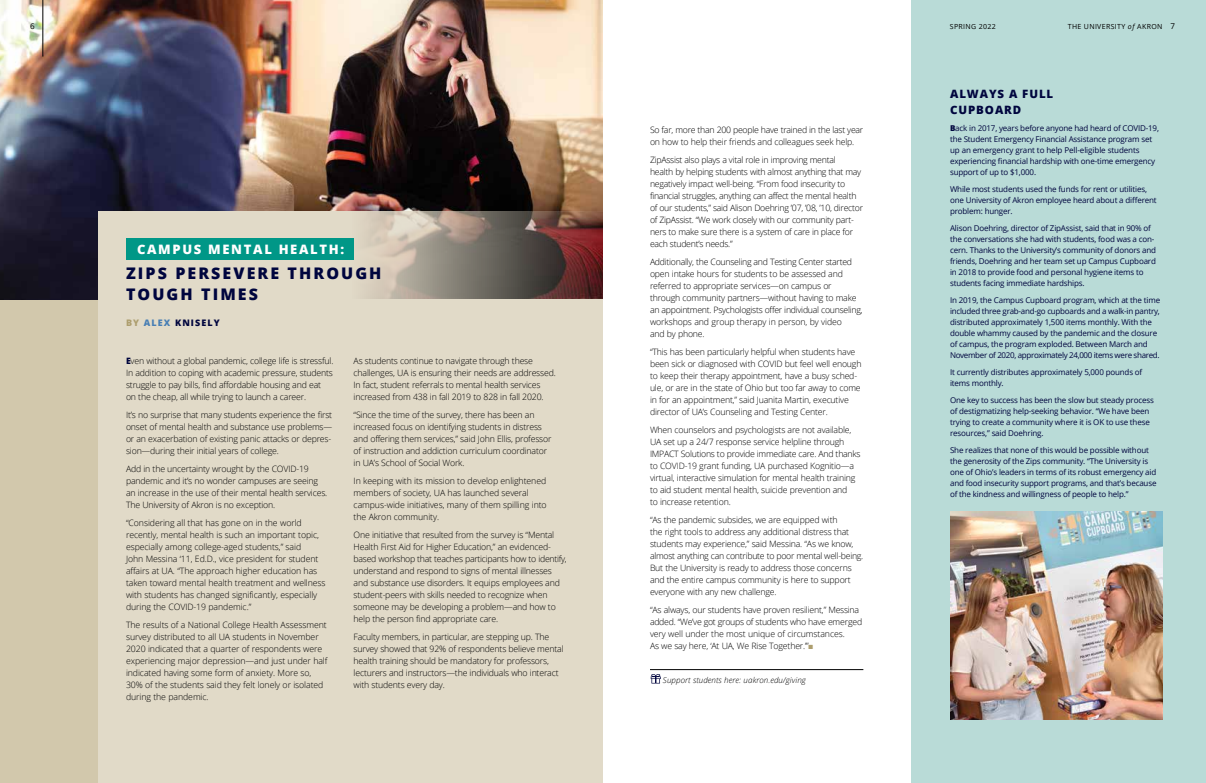
<style>
.page{position:relative;width:1206px;height:783px;background:#fff}
.page>*{position:absolute;margin:0;border:0;box-sizing:border-box;transform-origin:0 0}
.t1{font:800 16px/21px "Open Sans";letter-spacing:.13em;color:#00053e}
.t2{font:800 13px "Open Sans";letter-spacing:.13em;color:#fff}
.t3{font:800 11.5px/16px "Open Sans";letter-spacing:.08em;color:#00053e}
.t4{font:800 9px "Open Sans";letter-spacing:.12em;color:#00053e}
.t5{font:300 8.8px/12px "Open Sans";letter-spacing:-.02em;color:#000}
.t6{font:8px/11px "Open Sans";letter-spacing:-.02em;color:#00053e}
.t7{font:italic 300 8px "Open Sans";letter-spacing:.01em;color:#000}
.t8{font:8px "Open Sans";color:#000}
.t9{font:7px "Open Sans";letter-spacing:.05em;color:#000}
.s1{font-style:italic}
.s2{font-size:8px}
.s3{color:#ad9e6e}
.s4{color:#477eb4}
.s5{font-weight:800;color:#00053e}
.s6{font-weight:800}
</style>
<div class="page">
<div style="left:0;top:299px;width:102px;height:484px;background:#d2c8ac"></div>
<img style="left:0;top:0;width:603px;height:299px">
<div style="left:911px;top:0;width:295px;height:783px;background:#b9dbd7"></div>
<hr style="left:43px;top:0;width:1px;height:57px;background:#000">
<hr style="left:650px;top:669px;width:213px;height:1px;background:#000">
<svg style="left:651px;top:674px;width:10px;height:10px"></svg>
<img style="left:950px;top:512px;width:212px;height:208px">
<svg style="left:99px;top:212px;width:504px;height:87px;background:#b1a597"></svg>
<div style="left:99px;top:299px;width:504px;height:484px;background:#e1dac8"></div>
<div style="left:126px;top:239px;width:228px;height:21px;background:#009787"></div>
<p class="t8" style="left:30px;top:21px;width:6px">6</p>
<p class="t9" style="left:950px;top:22px;width:48px">SPRING 2022</p>
<p class="t9" style="left:1068px;top:22px;width:109px">THE UNIVERSITY <span class="s1">of</span> AKRON <span class="s2">7</span></p>
<h2 class="t2" style="left:137px;top:239px;width:209px">CAMPUS MENTAL HEALTH:</h2>
<h1 class="t1" style="left:126px;top:262px;width:257px">ZIPS PERSEVERE THROUGH<br>TOUGH TIMES</h1>
<p class="t4" style="left:126px;top:316px;width:95px"><span class="s3">BY</span> <span class="s4">ALEX</span> KNISELY</p>
<p class="t5" style="left:126px;top:354px;width:209px"><span class="s5">E</span>ven without a global pandemic, college life is stressful.<br>In addition to coping with academic pressure, students struggle to pay bills, find affordable housing and eat on the cheap, all while trying to launch a career.</p>
<p class="t5" style="left:126px;top:408px;width:208px;text-align:justify">It’s no surprise that many students experience the first onset of mental health and substance use problems— or an exacerbation of existing panic attacks or depres&shy;sion—during their initial years of college.</p>
<p class="t5" style="left:126px;top:462px;width:203px">Add in the uncertainty wrought by the COVID-19 pandemic and it’s no wonder campuses are seeing an increase in the use of their mental health services.<br>The University of Akron is no exception.</p>
<p class="t5" style="left:126px;top:516px;width:201px">“Considering all that has gone on in the world recently, mental health is such an important topic, especially among college-aged students,” said<br>John Messina ‘11, Ed.D., vice president for student affairs at UA. “The approach higher education has taken toward mental health treatment and wellness with students has changed significantly, especially during the COVID-19 pandemic.”</p>
<p class="t5" style="left:126px;top:618px;width:203px">The results of a National College Health Assessment survey distributed to all UA students in November 2020 indicated that a quarter of respondents were experiencing major depression—and just under half indicated having some form of anxiety. More so, 30% of the students said they felt lonely or isolated during the pandemic.</p>
<p class="t5" style="left:354px;top:354px;width:204px">As students continue to navigate through these challenges, UA is ensuring their needs are addressed.<br>In fact, student referrals to mental health services increased from 438 in fall 2019 to 828 in fall 2020.</p>
<p class="t5" style="left:354px;top:408px;width:199px">“Since the time of the survey, there has been an increased focus on identifying students in distress and offering them services,” said John Ellis, professor of instruction and addiction curriculum coordinator in UA’s School of Social Work.</p>
<p class="t5" style="left:354px;top:474px;width:195px">In keeping with its mission to develop enlightened members of society, UA has launched several campus-wide initiatives, many of them spilling into the Akron community.</p>
<p class="t5" style="left:354px;top:528px;width:215px">One initiative that resulted from the survey is “Mental Health First Aid for Higher Education,” an evidenced&shy;based workshop that teaches participants how to identify, understand and respond to signs of mental illnesses and substance use disorders. It equips employees and student-peers with skills needed to recognize when someone may be developing a problem—and how to help the person find appropriate care.</p>
<p class="t5" style="left:354px;top:630px;width:212px">Faculty members, in particular, are stepping up. The survey showed that 92% of respondents believe mental health training should be mandatory for professors, lecturers and instructors—the individuals who interact with students every day.</p>
<p class="t5" style="left:650px;top:124px;width:215px">So far, more than 200 people have trained in the last year on how to help their friends and colleagues seek help.</p>
<p class="t5" style="left:650px;top:154px;width:215px">ZipAssist also plays a vital role in improving mental<br>health by helping students with almost anything that may negatively impact well-being. “From food insecurity to financial struggles, anything can affect the mental health of our students,” said Alison Doehring ’07, ’08, ’10, director of ZipAssist. “We work closely with our community part&shy;ners to make sure there is a system of care in place for each student’s needs.”</p>
<p class="t5" style="left:650px;top:256px;width:214px">Additionally, the Counseling and Testing Center started open intake hours for students to be assessed and referred to appropriate services—on campus or through community partners—without having to make an appointment. Psychologists offer individual counseling, workshops and group therapy in person, by video<br>and by phone.</p>
<p class="t5" style="left:650px;top:346px;width:213px">“This has been particularly helpful when students have been sick or diagnosed with COVID but feel well enough to keep their therapy appointment, have a busy sched&shy;ule, or are in the state of Ohio but too far away to come in for an appointment,” said Juanita Martin, executive director of UA’s Counseling and Testing Center.</p>
<p class="t5" style="left:650px;top:424px;width:212px">When counselors and psychologists are not available, UA set up a 24/7 response service helpline through IMPACT Solutions to provide immediate care. And thanks to COVID-19 grant funding, UA purchased Kognitio—a virtual, interactive simulation for mental health training to aid student mental health, suicide prevention and<br>to increase retention.</p>
<p class="t5" style="left:650px;top:514px;width:215px">“As the pandemic subsides, we are equipped with<br>the right tools to address any additional distress that students may experience,” said Messina. “As we know, almost anything can contribute to poor mental well-being.<br>But the University is ready to address those concerns and the entire campus community is here to support everyone with any new challenge.</p>
<p class="t5" style="left:650px;top:604px;width:214px">“As always, our students have proven resilient,” Messina added. “We’ve got groups of students who have emerged very well under the most unique of circumstances.<br>As we say here, ‘At UA, We Rise Together.’”<span class="s3">■</span></p>
<p class="t7" style="left:663px;top:675px;width:145px">Support students here: uakron.edu/giving</p>
<h3 class="t3" style="left:950px;top:85px;width:105px">ALWAYS A FULL<br>CUPBOARD</h3>
<p class="t6" style="left:950px;top:122px;width:210px"><span class="s6">B</span>ack in 2017, years before anyone had heard of COVID-19, the Student Emergency Financial Assistance program set up an emergency grant to help Pell-eligible students experiencing financial hardship with one-time emergency support of up to $1,000.</p>
<p class="t6" style="left:950px;top:183px;width:208px">While most students used the funds for rent or utilities, one University of Akron employee heard about a different problem: hunger.</p>
<p class="t6" style="left:950px;top:222px;width:208px">Alison Doehring, director of ZipAssist, said that in 90% of the conversations she had with students, food was a con&shy;cern. Thanks to the University’s community of donors and friends, Doehring and her team set up Campus Cupboard in 2018 to provide food and personal hygiene items to students facing immediate hardships.</p>
<p class="t6" style="left:950px;top:294px;width:212px">In 2019, the Campus Cupboard program, which at the time included three grab-and-go cupboards and a walk-in pantry, distributed approximately 1,500 items monthly. With the double whammy caused by the pandemic and the closure of campus, the program exploded. Between March and November of 2020, approximately 24,000 items were shared.</p>
<p class="t6" style="left:950px;top:366px;width:194px">It currently distributes approximately 5,000 pounds of items monthly.</p>
<p class="t6" style="left:950px;top:394px;width:205px">One key to success has been the slow but steady process of destigmatizing help-seeking behavior. “We have been trying to create a community where it is OK to use these resources,” said Doehring.</p>
<p class="t6" style="left:950px;top:444px;width:208px">She realizes that none of this would be possible without the generosity of the Zips community. “The University is one of Ohio’s leaders in terms of its robust emergency aid and food insecurity support programs, and that’s because of the kindness and willingness of people to help.”</p>
</div>
